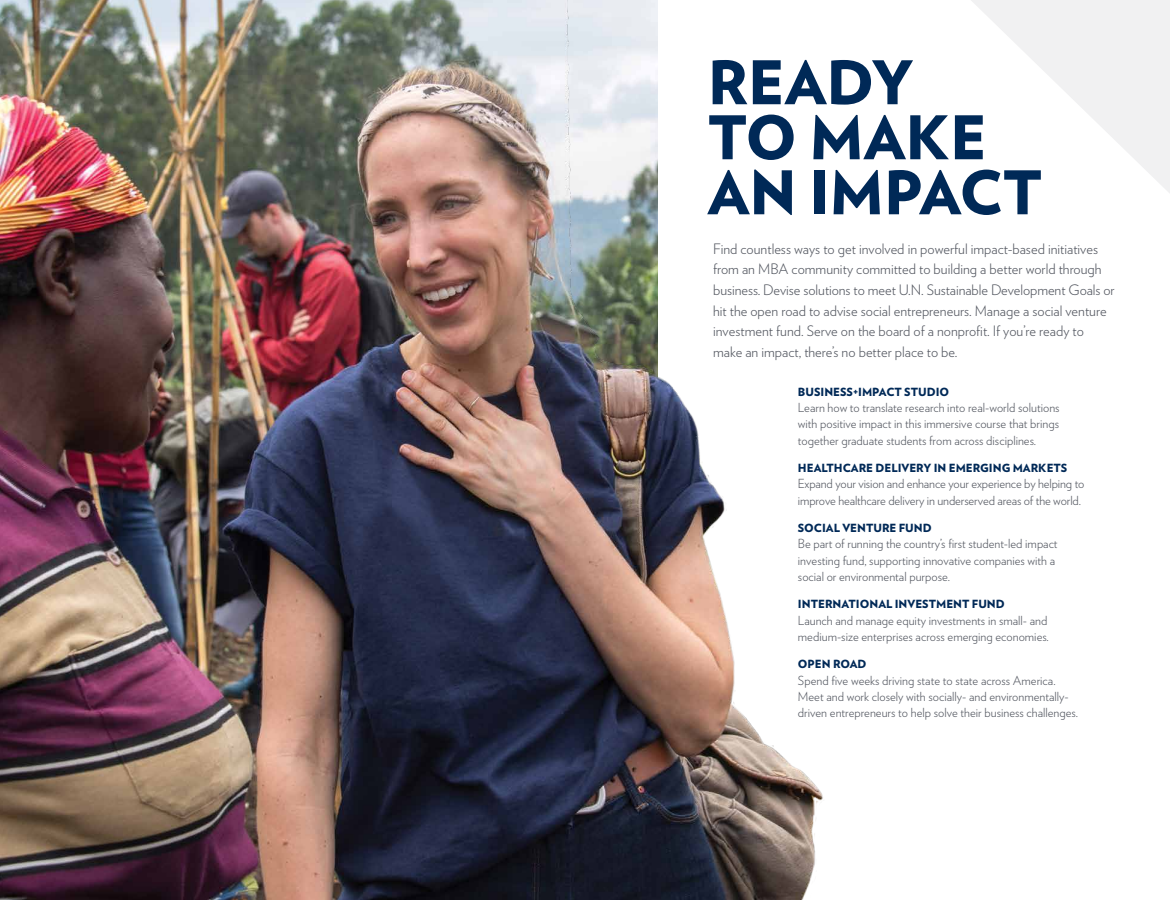
<style>
.page{position:relative;width:1170px;height:900px;background:#fff}
.page>*{position:absolute;margin:0;border:0;box-sizing:border-box;transform-origin:0 0}
.t1{font:900 60px/55px "Verlag";color:#002957}
.t2{font:300 14.38px/20.6px "Verlag";color:#545861}
.t3{font:300 12.5px/16.2px "Verlag";color:#545861}
.t4{font:900 11.25px "Verlag";color:#002957}
</style>
<div class="page">
<img style="left:0;top:0;width:823px;height:900px">
<svg style="left:971px;top:0;width:199px;height:193px"></svg>
<h1 class="t1" style="left:708px;top:52px;width:336px">READY<br>TO MAKE<br>AN IMPACT</h1>
<p class="t2" style="left:713px;top:238px;width:403px">Find countless ways to get involved in powerful impact-based initiatives from an MBA community committed to building a better world through business. Devise solutions to meet U.N. Sustainable Development Goals or hit the open road to advise social entrepreneurs. Manage a social venture investment fund. Serve on the board of a nonprofit. If you’re ready to make an impact, there’s no better place to be.</p>
<p class="t4" style="left:798px;top:383px;width:153px">BUSINESS+IMPACT STUDIO</p>
<p class="t3" style="left:798px;top:399px;width:263px;text-align:justify">Learn how to translate research into real-world solutions with positive impact in this immersive course that brings together graduate students from across disciplines.</p>
<p class="t4" style="left:798px;top:459px;width:271px">HEALTHCARE DELIVERY IN EMERGING MARKETS</p>
<p class="t3" style="left:798px;top:475px;width:288px">Expand your vision and enhance your experience by helping to improve healthcare delivery in underserved areas of the world.</p>
<p class="t4" style="left:798px;top:519px;width:135px">SOCIAL VENTURE FUND</p>
<p class="t3" style="left:798px;top:535px;width:261px">Be part of running the country’s first student-led impact investing fund, supporting innovative companies with a social or environmental purpose.</p>
<p class="t4" style="left:798px;top:595px;width:208px">INTERNATIONAL INVESTMENT FUND</p>
<p class="t3" style="left:798px;top:611px;width:252px">Launch and manage equity investments in small- and medium-size enterprises across emerging economies.</p>
<p class="t4" style="left:798px;top:655px;width:70px">OPEN ROAD</p>
<p class="t3" style="left:798px;top:671px;width:282px">Spend five weeks driving state to state across America.<br>Meet and work closely with socially- and environmentally&shy;driven entrepreneurs to help solve their business challenges.</p>
</div>
